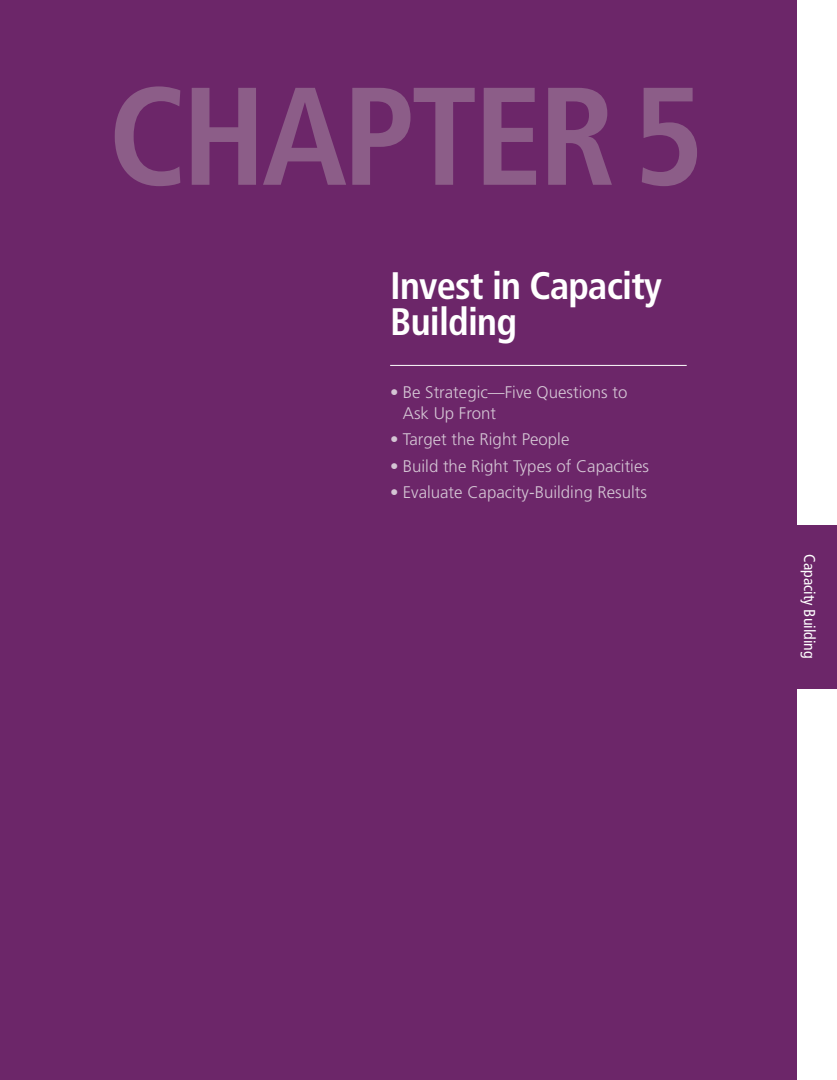
<style>
.page{position:relative;width:837px;height:1080px;background:#fff}
.page>*{position:absolute;margin:0;border:0;box-sizing:border-box;transform-origin:0 0}
.t1{font:700 condensed 138.9px "Frutiger LT";letter-spacing:-.03em;color:#8c5d88}
.t2{font:700 condensed 38.4px/36.8px "Frutiger LT";letter-spacing:-.02em;color:#fff}
.t3{font:300 16.8px/20.2px "Frutiger LT";color:#d4c5d4}
.t4{font:condensed 15.75px "Frutiger LT";color:#fff}
</style>
<div class="page">
<div style="left:0;top:0;width:796px;height:1080px;background:#6c2669"></div>
<div style="left:756px;top:525px;width:81px;height:163px;background:#6c2669"></div>
<hr style="left:390px;top:365px;width:297px;height:1px;background:#fff">
<h1 class="t1" style="left:108px;top:54px;width:598px">Chapter 5</h1>
<h2 class="t2" style="left:390px;top:267px;width:273px">Invest in Capacity<br>Building</h2>
<p class="t3" style="left:403px;top:383px;width:226px;text-indent:-13px">• Be Strategic—Five Questions to<br>Ask Up Front</p>
<p class="t3" style="left:390px;top:430px;width:181px">• Target the Right People</p>
<p class="t3" style="left:390px;top:456px;width:260px">• Build the Right Types of Capacities</p>
<p class="t3" style="left:390px;top:483px;width:258px">• Evaluate Capacity-Building Results</p>
<p class="t4" style="left:819px;top:554px;width:106px;rotate:90deg">Capacity Building</p>
</div>
